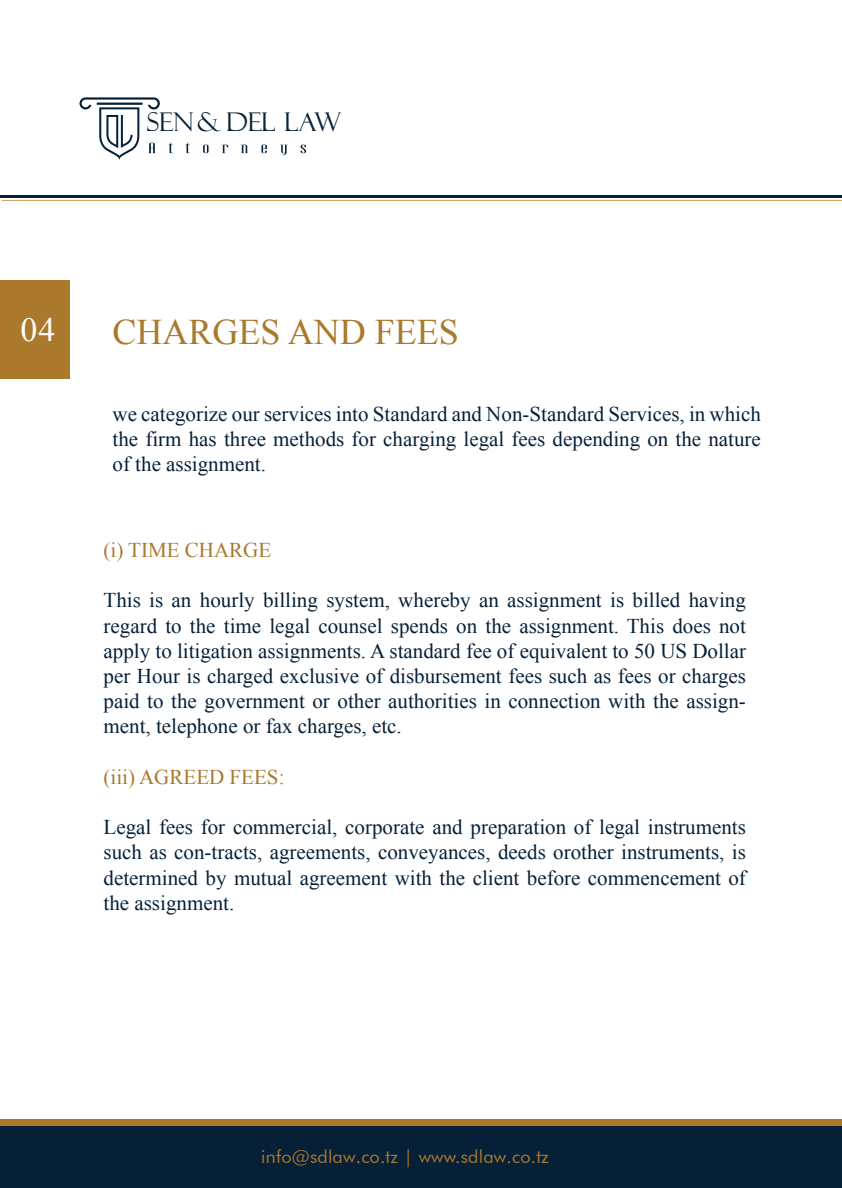
<style>
.page{position:relative;width:842px;height:1188px;background:#fff}
.page>*{position:absolute;margin:0;border:0;box-sizing:border-box;transform-origin:0 0}
.t1{font:36px "Times New Roman";color:#aa792b}
.t2{font:33.9px "Times New Roman";color:#fff}
.t3{font:25.8px "Felix Titling";color:#062038}
.t4{font:21px/25.2px "Times New Roman";color:#062038;text-align:justify}
.t5{font:21px "Times New Roman";color:#aa792b}
.t6{font:18px "Futura BT";letter-spacing:.01em;color:#aa792b}
</style>
<div class="page">
<svg style="left:185px;top:143px;width:5px;height:10px"></svg>
<svg style="left:203px;top:145px;width:5px;height:8px"></svg>
<svg style="left:222px;top:145px;width:6px;height:8px"></svg>
<svg style="left:241px;top:145px;width:7px;height:8px"></svg>
<svg style="left:261px;top:145px;width:6px;height:8px"></svg>
<svg style="left:281px;top:145px;width:6px;height:10px"></svg>
<svg style="left:300px;top:145px;width:6px;height:8px"></svg>
<svg style="left:79px;top:97px;width:94px;height:63px"></svg>
<hr style="left:0;top:195px;width:841px;height:2px;background:#062038">
<div style="left:0;top:1119px;width:841px;height:20px;background:#aa792b"></div>
<div style="left:0;top:1126px;width:841px;height:62px;background:#062038"></div>
<div style="left:0;top:280px;width:69px;height:99px;background:#aa792b"></div>
<p class="t3" style="left:147px;top:107px;width:196px">SEN&amp; DEL LAW</p>
<h2 class="t2" style="left:20px;top:307px;width:37px">04</h2>
<h1 class="t1" style="left:112px;top:308px;width:348px">CHARGES AND FEES</h1>
<p class="t4" style="left:112px;top:401px;width:650px">we categorize our services into Standard and Non-Standard Services, in which the firm has three methods for charging legal fees depending on the nature of the assignment.</p>
<p class="t5" style="left:103px;top:536px;width:169px">(i) TIME CHARGE</p>
<p class="t4" style="left:103px;top:587px;width:644px">This is an hourly billing system, whereby an assignment is billed having regard to the time legal counsel spends on the assignment. This does not apply to litigation assignments. A standard fee of equivalent to 50 US Dollar per Hour is charged exclusive of disbursement fees such as fees or charges paid to the government or other authorities in connection with the assign&shy;ment, telephone or fax charges, etc.</p>
<p class="t5" style="left:103px;top:763px;width:182px">(iii) AGREED FEES:</p>
<p class="t4" style="left:103px;top:814px;width:644px">Legal fees for commercial, corporate and preparation of legal instruments such as con-tracts, agreements, conveyances, deeds orother instruments, is determined by mutual agreement with the client before commencement of the assignment.</p>
<p class="t6" style="left:261px;top:1146px;width:289px">info@sdlaw.co.tz | www.sdlaw.co.tz</p>
</div>
